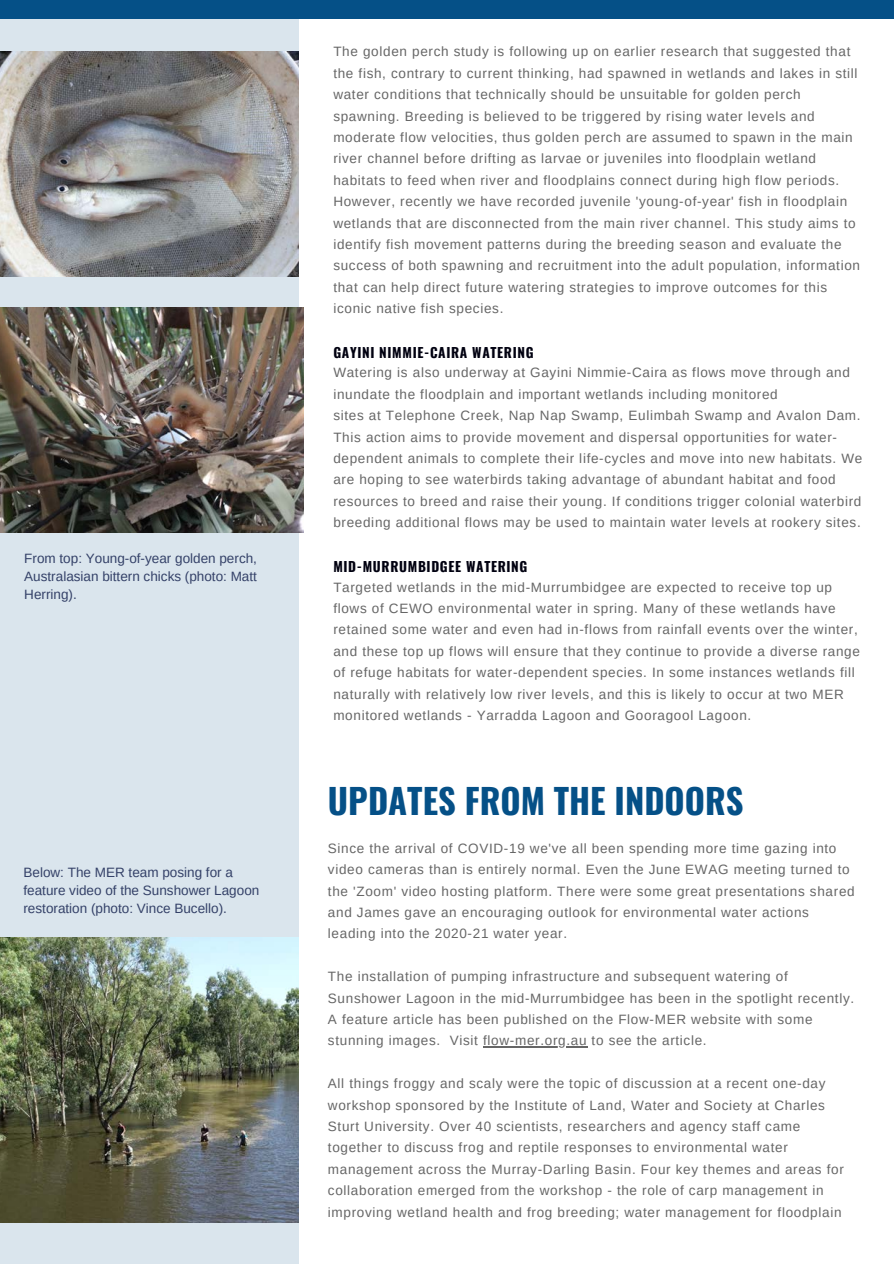
<style>
.page{position:relative;width:894px;height:1264px;background:#fff}
.page>*{position:absolute;margin:0;border:0;box-sizing:border-box;transform-origin:0 0}
.t1{font:700 34.5px "Oswald";color:#055087}
.t2{font:13.5px/21.5px "Arimo";letter-spacing:.05em;color:#666}
.t3{font:13.5px/18px "Arimo";color:#344168;text-align:justify}
.t4{font:700 13.5px "Oswald";letter-spacing:.05em;color:#000010}
</style>
<div class="page">
<div style="left:0;top:19px;width:298px;height:1244px;background:#dae5ed"></div>
<div style="left:0;top:0;width:893px;height:19px;background:#055087"></div>
<img style="left:0;top:51px;width:298px;height:225px">
<img style="left:0;top:307px;width:303px;height:225px">
<hr style="left:483px;top:1046px;width:104px;height:1px;background:#666">
<img style="left:0;top:938px;width:298px;height:284px">
<p class="t3" style="left:24px;top:549px;width:234px">From top: Young-of-year golden perch, Australasian bittern chicks (photo: Matt Herring).</p>
<p class="t3" style="left:23px;top:863px;width:237px;text-align:left">Below: The MER team posing for a feature video of the Sunshower Lagoon restoration (photo: Vince Bucello).</p>
<p class="t2" style="left:333px;top:41px;width:528px">The golden perch study is following up on earlier research that suggested that the fish, contrary to current thinking, had spawned in wetlands and lakes in still water conditions that technically should be unsuitable for golden perch spawning. Breeding is believed to be triggered by rising water levels and moderate flow velocities, thus golden perch are assumed to spawn in the main river channel before drifting as larvae or juveniles into floodplain wetland habitats to feed when river and floodplains connect during high flow periods.<br>However, recently we have recorded juvenile 'young-of-year' fish in floodplain wetlands that are disconnected from the main river channel. This study aims to identify fish movement patterns during the breeding season and evaluate the success of both spawning and recruitment into the adult population, information that can help direct future watering strategies to improve outcomes for this iconic native fish species.</p>
<p class="t4" style="left:333px;top:342px;width:202px">GAYINI NIMMIE-CAIRA WATERING</p>
<p class="t2" style="left:333px;top:362px;width:530px">Watering is also underway at Gayini Nimmie-Caira as flows move through and inundate the floodplain and important wetlands including monitored<br>sites at Telephone Creek, Nap Nap Swamp, Eulimbah Swamp and Avalon Dam.<br>This action aims to provide movement and dispersal opportunities for water&shy;dependent animals to complete their life-cycles and move into new habitats. We are hoping to see waterbirds taking advantage of abundant habitat and food resources to breed and raise their young. If conditions trigger colonial waterbird breeding additional flows may be used to maintain water levels at rookery sites.</p>
<p class="t4" style="left:333px;top:556px;width:195px">MID-MURRUMBIDGEE WATERING</p>
<p class="t2" style="left:333px;top:576px;width:528px">Targeted wetlands in the mid-Murrumbidgee are expected to receive top up flows of CEWO environmental water in spring. Many of these wetlands have retained some water and even had in-flows from rainfall events over the winter, and these top up flows will ensure that they continue to provide a diverse range of refuge habitats for water-dependent species. In some instances wetlands fill naturally with relatively low river levels, and this is likely to occur at two MER monitored wetlands - Yarradda Lagoon and Gooragool Lagoon.</p>
<h1 class="t1" style="left:328px;top:773px;width:417px">UPDATES FROM THE INDOORS</h1>
<p class="t2" style="left:328px;top:837px;width:528px">Since the arrival of COVID-19 we've all been spending more time gazing into video cameras than is entirely normal. Even the June EWAG meeting turned to the 'Zoom' video hosting platform. There were some great presentations shared and James gave an encouraging outlook for environmental water actions leading into the 2020-21 water year.</p>
<p class="t2" style="left:328px;top:965px;width:527px">The installation of pumping infrastructure and subsequent watering of Sunshower Lagoon in the mid-Murrumbidgee has been in the spotlight recently.<br>A feature article has been published on the Flow-MER website with some stunning images. Visit flow-mer.org.au to see the article.</p>
<p class="t2" style="left:328px;top:1072px;width:517px">All things froggy and scaly were the topic of discussion at a recent one-day workshop sponsored by the Institute of Land, Water and Society at Charles Sturt University. Over 40 scientists, researchers and agency staff came together to discuss frog and reptile responses to environmental water management across the Murray-Darling Basin. Four key themes and areas for collaboration emerged from the workshop - the role of carp management in improving wetland health and frog breeding; water management for floodplain</p>
</div>
